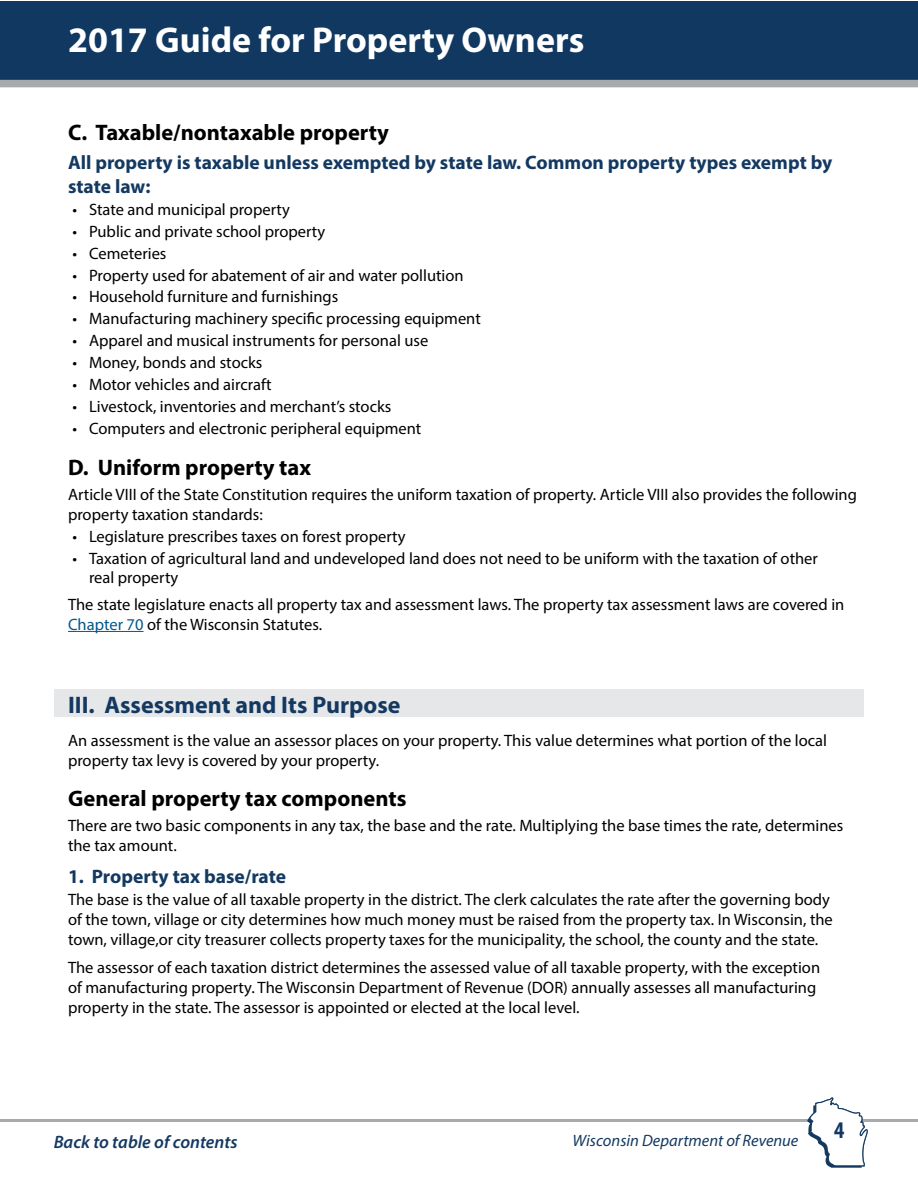
<style>
.page{position:relative;width:918px;height:1188px;background:#fff}
.page>*{position:absolute;margin:0;border:0;box-sizing:border-box;transform-origin:0 0}
.t1{font:700 36px "Myriad Pro";color:#fff}
.t2{font:700 24px "Myriad Pro";color:#143961}
.t3{font:700 condensed 24px "Myriad Pro";color:#113861}
.t4{font:700 22.5px "Myriad Pro";color:#000}
.t5{font:700 19.5px/23.4px "Myriad Pro";color:#143961}
.t6{font:italic 600 18px "Myriad Pro";color:#143961}
.t7{font:16.5px/19.8px "Myriad Pro";color:#000}
.t8{font:italic 16.5px "Myriad Pro";color:#143961}
.s1{color:#005a8b}
</style>
<div class="page">
<div style="left:1px;top:1px;width:917px;height:86px;background:#113861"></div>
<div style="left:0;top:80px;width:918px;height:7px;background:#a7a9ac"></div>
<hr style="left:0;top:1119px;width:918px;height:3px;background:#a7a9ac">
<svg style="left:807px;top:1097px;width:61px;height:71px"></svg>
<div style="left:54px;top:690px;width:810px;height:27px;background:#e6e7e8"></div>
<hr style="left:68px;top:631px;width:76px;height:1px;background:#005a8b">
<h1 class="t1" style="left:68px;top:17px;width:518px">2017 Guide for Property Owners</h1>
<h3 class="t4" style="left:68px;top:118px;width:323px">C. Taxable/nontaxable property</h3>
<p class="t5" style="left:68px;top:150px;width:766px">All property is taxable unless exempted by state law. Common property types exempt by state law:</p>
<p class="t7" style="left:73px;top:199px;width:219px">• State and municipal property</p>
<p class="t7" style="left:73px;top:221px;width:254px">• Public and private school property</p>
<p class="t7" style="left:73px;top:243px;width:95px">• Cemeteries</p>
<p class="t7" style="left:73px;top:265px;width:393px">• Property used for abatement of air and water pollution</p>
<p class="t7" style="left:73px;top:287px;width:267px">• Household furniture and furnishings</p>
<p class="t7" style="left:73px;top:309px;width:410px">• Manufacturing machinery specific processing equipment</p>
<p class="t7" style="left:73px;top:331px;width:357px">• Apparel and musical instruments for personal use</p>
<p class="t7" style="left:73px;top:353px;width:191px">• Money, bonds and stocks</p>
<p class="t7" style="left:73px;top:375px;width:200px">• Motor vehicles and aircraft</p>
<p class="t7" style="left:73px;top:397px;width:320px">• Livestock, inventories and merchant’s stocks</p>
<p class="t7" style="left:73px;top:419px;width:350px">• Computers and electronic peripheral equipment</p>
<h3 class="t4" style="left:68px;top:452px;width:244px">D. Uniform property tax</h3>
<p class="t7" style="left:68px;top:484px;width:791px">Article VIII of the State Constitution requires the uniform taxation of property. Article VIII also provides the following property taxation standards:</p>
<p class="t7" style="left:73px;top:526px;width:334px">• Legislature prescribes taxes on forest property</p>
<p class="t7" style="left:89px;top:548px;width:730px;text-indent:-16px">• Taxation of agricultural land and undeveloped land does not need to be uniform with the taxation of other real property</p>
<p class="t7" style="left:68px;top:594px;width:778px">The state legislature enacts all property tax and assessment laws. The property tax assessment laws are covered in<br><span class="s1">Chapter 70</span> of the Wisconsin Statutes.</p>
<h2 class="t2" style="left:68px;top:689px;width:334px">III. Assessment and Its Purpose</h2>
<p class="t7" style="left:68px;top:730px;width:761px">An assessment is the value an assessor places on your property. This value determines what portion of the local property tax levy is covered by your property.</p>
<h3 class="t4" style="left:68px;top:784px;width:340px">General property tax components</h3>
<p class="t7" style="left:68px;top:816px;width:777px">There are two basic components in any tax, the base and the rate. Multiplying the base times the rate, determines the tax amount.</p>
<p class="t5" style="left:68px;top:864px;width:220px">1. Property tax base/rate</p>
<p class="t7" style="left:68px;top:890px;width:766px">The base is the value of all taxable property in the district. The clerk calculates the rate after the governing body of the town, village or city determines how much money must be raised from the property tax. In Wisconsin, the town, village,or city treasurer collects property taxes for the municipality, the school, the county and the state.</p>
<p class="t7" style="left:68px;top:958px;width:754px">The assessor of each taxation district determines the assessed value of all taxable property, with the exception of manufacturing property. The Wisconsin Department of Revenue (DOR) annually assesses all manufacturing property in the state. The assessor is appointed or elected at the local level.</p>
<p class="t6" style="left:54px;top:1130px;width:185px">Back to table of contents</p>
<p class="t8" style="left:573px;top:1130px;width:227px">Wisconsin Department of Revenue</p>
<h2 class="t3" style="left:834px;top:1115px;width:12px">4</h2>
</div>
